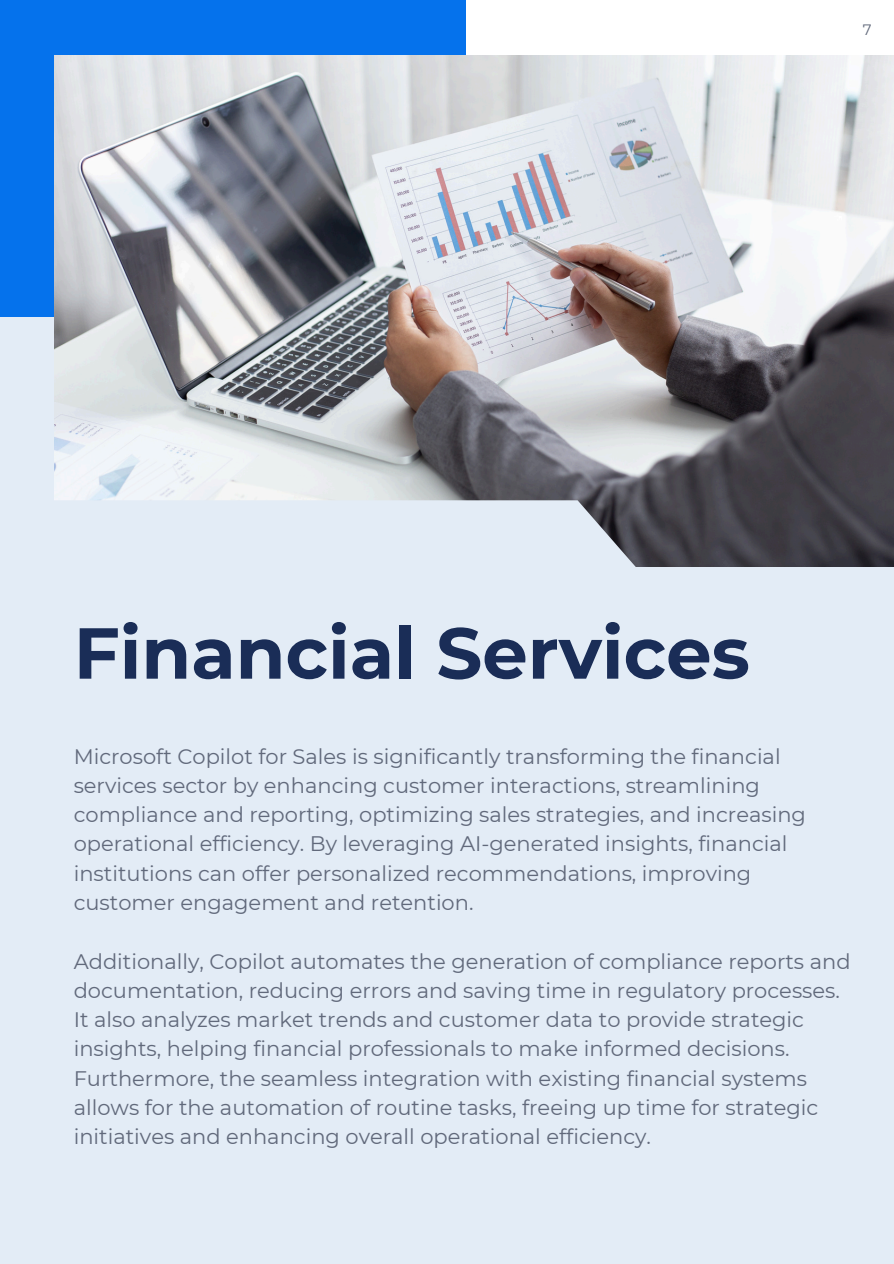
<style>
.page{position:relative;width:894px;height:1264px;background:#fff}
.page>*{position:absolute;margin:0;border:0;box-sizing:border-box;transform-origin:0 0}
.t1{font:700 72px "Montserrat";color:#1a2d57}
.t2{font:21px/29.2px "Montserrat";color:#61697b}
.t3{font:15px "Montserrat";color:#61697b}
</style>
<div class="page">
<div style="left:0;top:316px;width:54px;height:184px;background:#e3ecf6"></div>
<div style="left:0;top:552px;width:893px;height:711px;background:#e3ecf6"></div>
<div style="left:0;top:0;width:466px;height:316px;background:#0572ec"></div>
<img style="left:54px;top:55px;width:839px;height:511px">
<div style="left:0;top:500px;width:645px;height:67px;background:#e3ecf6"></div>
<p class="t3" style="left:862px;top:20px;width:10px">7</p>
<p class="t1" style="left:74px;top:609px;width:677px">Financial Services</p>
<h1 class="t2" style="left:74px;top:741px;width:733px">Microsoft Copilot for Sales is significantly transforming the financial services sector by enhancing customer interactions, streamlining compliance and reporting, optimizing sales strategies, and increasing operational efficiency. By leveraging AI-generated insights, financial institutions can offer personalized recommendations, improving customer engagement and retention.</h1>
<p class="t2" style="left:74px;top:946px;width:778px">Additionally, Copilot automates the generation of compliance reports and documentation, reducing errors and saving time in regulatory processes.<br>It also analyzes market trends and customer data to provide strategic insights, helping financial professionals to make informed decisions.<br>Furthermore, the seamless integration with existing financial systems allows for the automation of routine tasks, freeing up time for strategic initiatives and enhancing overall operational efficiency.</p>
</div>
